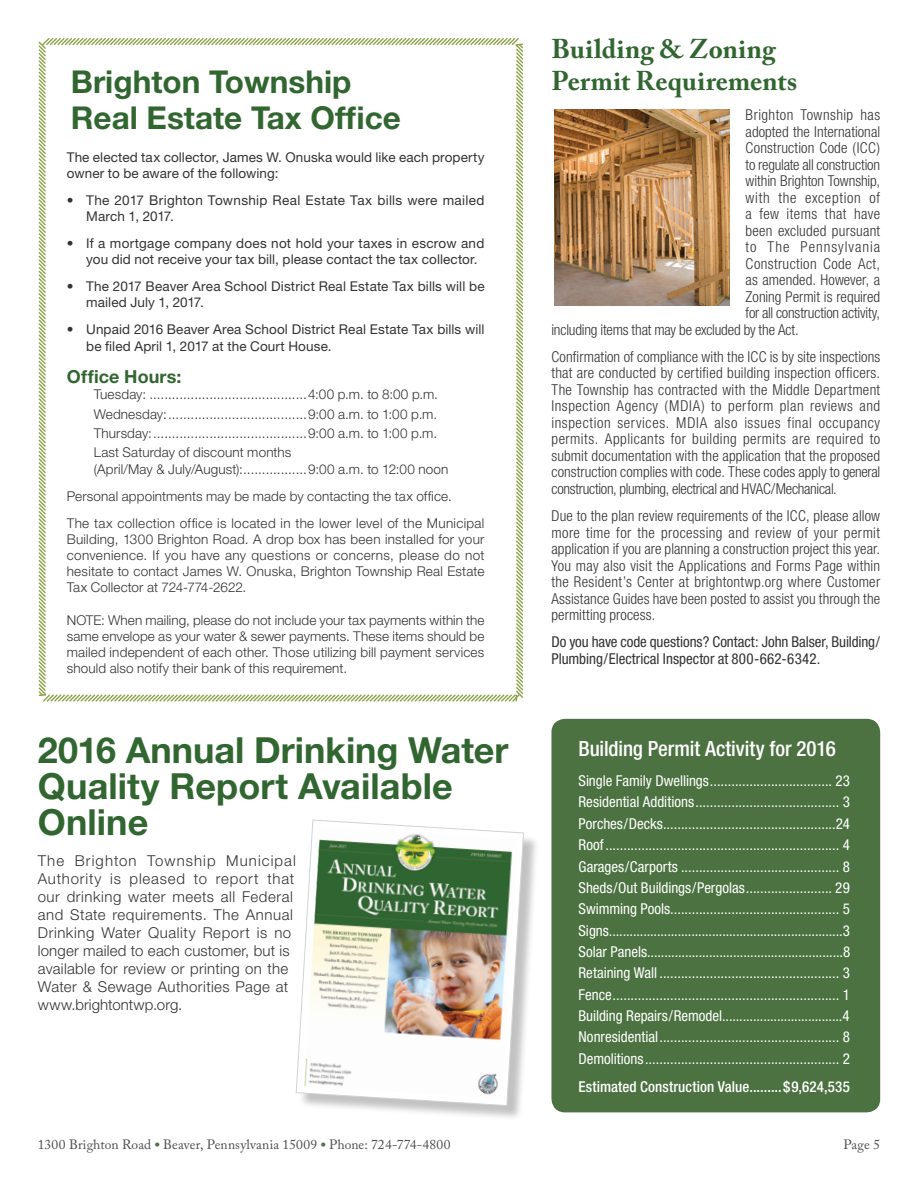
<style>
.page{position:relative;width:918px;height:1188px;background:#fff}
.page>*{position:absolute;margin:0;border:0;box-sizing:border-box;transform-origin:0 0}
.t1{font:700 36px/36px "Helvetica Neue";color:#316631}
.t2{font:700 31.5px/36px "Helvetica Neue";color:#316631}
.t3{font:700 27px/32.4px "Adobe Caslon Pro";letter-spacing:.005em;color:#316631}
.t4{font:500 condensed 21px "Helvetica Neue";letter-spacing:-.005em;color:#fff}
.t5{font:700 18px "Helvetica Neue";letter-spacing:.01em;color:#316631}
.t6{font:300 condensed 15px/16.5px "Helvetica Neue";color:#333334;text-align:justify}
.t7{font:condensed 15px/21.3px "Helvetica Neue";color:#fff;text-align:justify}
.t8{font:300 15px/18px "Helvetica Neue";letter-spacing:.035em;color:#333334}
.t9{font:condensed 15px/16.5px "Helvetica Neue";color:#333334}
.t10{font:300 condensed 15px "Helvetica Neue";letter-spacing:.03em;color:#333334}
.t11{font:500 condensed 15px "Helvetica Neue";letter-spacing:.005em;color:#fff}
.t12{font:300 condensed 15px "Helvetica Neue";letter-spacing:.045em;color:#333334}
.t13{font:300 condensed 15px "Helvetica Neue";letter-spacing:.065em;color:#333334}
.t14{font:300 13.5px/16.2px "Helvetica Neue";letter-spacing:.01em;color:#333334;text-align:justify}
.t15{font:13.5px/16.2px "Helvetica Neue";letter-spacing:.01em;color:#333334}
.t16{font:13.5px "Adobe Caslon Pro";letter-spacing:.01em;color:#4d4d4f}
.s1{font-weight:700;font-size:15px;color:#4e7543}
</style>
<div class="page">
<div style="left:551px;top:719px;width:329px;height:393px;background:#4b7240;border-radius:14px"></div>
<svg style="left:38px;top:38px;width:486px;height:664px"></svg>
<img style="left:554px;top:109px;width:175px;height:196px">
<div style="left:298px;top:822px;width:241px;height:299px;background:#333334;opacity:.3"></div>
<img style="left:295px;top:819px;width:229px;height:287px">
<h2 class="t2" style="left:71px;top:64px;width:332px">Brighton Township<br>Real Estate Tax Office</h2>
<p class="t15" style="left:67px;top:148px;width:419px">The elected tax collector, James W. Onuska would like each property owner to be aware of the following:</p>
<p class="t15" style="left:86px;top:192px;width:400px;text-indent:-19px">• The 2017 Brighton Township Real Estate Tax bills were mailed<br>March 1, 2017.</p>
<p class="t15" style="left:86px;top:235px;width:400px;text-indent:-19px">• If a mortgage company does not hold your taxes in escrow and you did not receive your tax bill, please contact the tax collector.</p>
<p class="t15" style="left:86px;top:278px;width:400px;text-indent:-19px">• The 2017 Beaver Area School District Real Estate Tax bills will be mailed July 1, 2017.</p>
<p class="t15" style="left:86px;top:321px;width:400px;text-indent:-19px">• Unpaid 2016 Beaver Area School District Real Estate Tax bills will be filed April 1, 2017 at the Court House.</p>
<p class="t5" style="left:67px;top:365px;width:116px">Office Hours:</p>
<p class="t14" style="left:94px;top:384px;width:346px;line-height:19.5px">Tuesday: ..........................................4:00 p.m. to 8:00 p.m.<br>Wednesday:.....................................9:00 a.m. to 1:00 p.m.<br>Thursday:.........................................9:00 a.m. to 1:00 p.m.<br>Last Saturday of discount months</p>
<p class="t14" style="left:67px;top:455px;width:419px;line-height:27px;text-align:left;text-indent:27px">(April/May &amp; July/August):.................9:00 a.m. to 12:00 noon<br>Personal appointments may be made by contacting the tax office.<br>The tax collection office is located in the lower level of the Municipal</p>
<p class="t14" style="left:67px;top:531px;width:419px">Building, 1300 Brighton Road. A drop box has been installed for your convenience. If you have any questions or concerns, please do not hesitate to contact James W. Onuska, Brighton Township Real Estate Tax Collector at 724-774-2622.</p>
<p class="t14" style="left:67px;top:612px;width:419px">NOTE: When mailing, please do not include your tax payments within the same envelope as your water &amp; sewer payments. These items should be mailed independent of each other. Those utilizing bill payment services should also notify their bank of this requirement.</p>
<h1 class="t1" style="left:38px;top:731px;width:472px">2016 Annual Drinking Water<br>Quality Report Available<br>Online</h1>
<p class="t8" style="left:38px;top:851px;width:260px">The Brighton Township Municipal Authority is pleased to report that our drinking water meets all Federal and State requirements. The Annual Drinking Water Quality Report is no longer mailed to each customer, but is available for review or printing on the Water &amp; Sewage Authorities Page at www.brightontwp.org.</p>
<h3 class="t3" style="left:551px;top:32px;width:247px">Building &amp; Zoning<br>Permit Requirements</h3>
<p class="t10" style="left:746px;top:106px;width:136px">Brighton Township has</p>
<p class="t6" style="left:746px;top:123px;width:136px">adopted the International</p>
<p class="t6" style="left:746px;top:139px;width:136px">Construction Code (ICC)</p>
<p class="t6" style="left:746px;top:156px;width:136px">to regulate all construction</p>
<p class="t6" style="left:746px;top:172px;width:136px">within Brighton Township,</p>
<p class="t12" style="left:746px;top:189px;width:136px">with the exception of</p>
<p class="t10" style="left:746px;top:205px;width:136px">a few items that have</p>
<p class="t6" style="left:746px;top:222px;width:136px">been excluded pursuant</p>
<p class="t13" style="left:746px;top:238px;width:136px">to The Pennsylvania</p>
<p class="t10" style="left:746px;top:255px;width:136px">Construction Code Act,</p>
<p class="t6" style="left:746px;top:271px;width:136px">as amended. However, a</p>
<p class="t6" style="left:746px;top:288px;width:136px">Zoning Permit is required</p>
<p class="t6" style="left:746px;top:304px;width:136px">for all construction activity,</p>
<p class="t6" style="left:551px;top:321px;width:249px">including items that may be excluded by the Act.</p>
<p class="t6" style="left:551px;top:348px;width:330px">Confirmation of compliance with the ICC is by site inspections that are conducted by certified building inspection officers.<br>The Township has contracted with the Middle Department Inspection Agency (MDIA) to perform plan reviews and inspection services. MDIA also issues final occupancy permits. Applicants for building permits are required to submit documentation with the application that the proposed construction complies with code. These codes apply to general construction, plumbing, electrical and HVAC/Mechanical.</p>
<p class="t6" style="left:551px;top:507px;width:330px">Due to the plan review requirements of the ICC, please allow more time for the processing and review of your permit application if you are planning a construction project this year.<br>You may also visit the Applications and Forms Page within the Resident’s Center at brightontwp.org where Customer Assistance Guides have been posted to assist you through the permitting process.</p>
<p class="t9" style="left:551px;top:634px;width:330px">Do you have code questions? Contact: John Balser, Building/<br>Plumbing/Electrical Inspector at 800-662-6342.</p>
<h3 class="t4" style="left:578px;top:736px;width:259px">Building Permit Activity for 2016</h3>
<p class="t7" style="left:578px;top:770px;width:273px">Single Family Dwellings.................................. 23<br>Residential Additions........................................ 3<br>Porches/Decks................................................24<br>Roof................................................................. 4<br>Garages/Carports ............................................ 8<br>Sheds/Out Buildings/Pergolas........................ 29<br>Swimming Pools............................................... 5<br>Signs....................................................................3<br>Solar Panels.........................................................8<br>Retaining Wall .................................................. 3<br>Fence............................................................... 1<br>Building Repairs/Remodel...................................4<br>Nonresidential.................................................. 8<br>Demolitions...................................................... 2</p>
<p class="t11" style="left:578px;top:1077px;width:273px">Estimated Construction Value.........$9,624,535</p>
<p class="t16" style="left:38px;top:1137px;width:414px">1300 Brighton Road <span class="s1">•</span> Beaver, Pennsylvania 15009 <span class="s1">•</span> Phone: 724-774-4800</p>
<p class="t16" style="left:844px;top:1137px;width:38px">Page 5</p>
</div>
